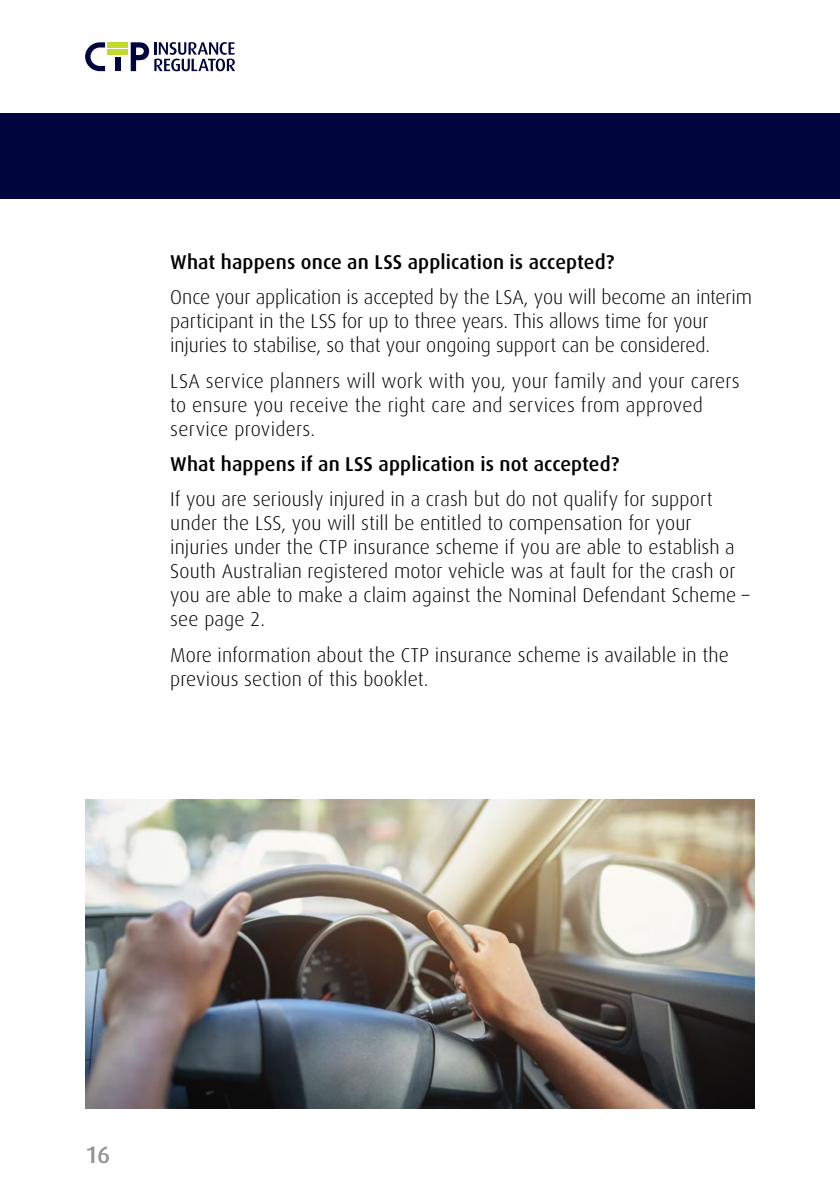
<style>
.page{position:relative;width:840px;height:1191px;background:#fff}
.page>*{position:absolute;margin:0;border:0;box-sizing:border-box;transform-origin:0 0}
.t1{font:500 24px "Dax";color:#939598}
.t2{font:300 20px/24px "Dax";color:#000}
.t3{font:500 20px "Dax";letter-spacing:.005em;color:#000}
</style>
<div class="page">
<div style="left:0;top:113px;width:839px;height:85px;background:#00053e"></div>
<hr style="left:839px;top:113px;width:1px;height:85px;background:#00053e">
<div style="left:107px;top:42px;width:21px;height:5px;background:#c4d82e"></div>
<div style="left:115px;top:57px;width:5px;height:14px;background:#00053e"></div>
<svg style="left:85px;top:42px;width:20px;height:29px"></svg>
<div style="left:107px;top:50px;width:21px;height:5px;background:#c4d82e"></div>
<svg style="left:131px;top:42px;width:104px;height:29px"></svg>
<img style="left:85px;top:799px;width:669px;height:309px">
<p class="t3" style="left:170px;top:251px;width:445px">What happens once an LSS application is accepted?</p>
<p class="t2" style="left:170px;top:286px;width:583px">Once your application is accepted by the LSA, you will become an interim participant in the LSS for up to three years. This allows time for your injuries to stabilise, so that your ongoing support can be considered.</p>
<p class="t2" style="left:170px;top:369px;width:570px">LSA service planners will work with you, your family and your carers to ensure you receive the right care and services from approved service providers.</p>
<p class="t3" style="left:170px;top:453px;width:450px">What happens if an LSS application is not accepted?</p>
<p class="t2" style="left:170px;top:488px;width:580px">If you are seriously injured in a crash but do not qualify for support under the LSS, you will still be entitled to compensation for your injuries under the CTP insurance scheme if you are able to establish a South Australian registered motor vehicle was at fault for the crash or you are able to make a claim against the Nominal Defendant Scheme – see page 2.</p>
<p class="t2" style="left:170px;top:643px;width:560px">More information about the CTP insurance scheme is available in the previous section of this booklet.</p>
<p class="t1" style="left:85px;top:1140px;width:26px">16</p>
</div>
